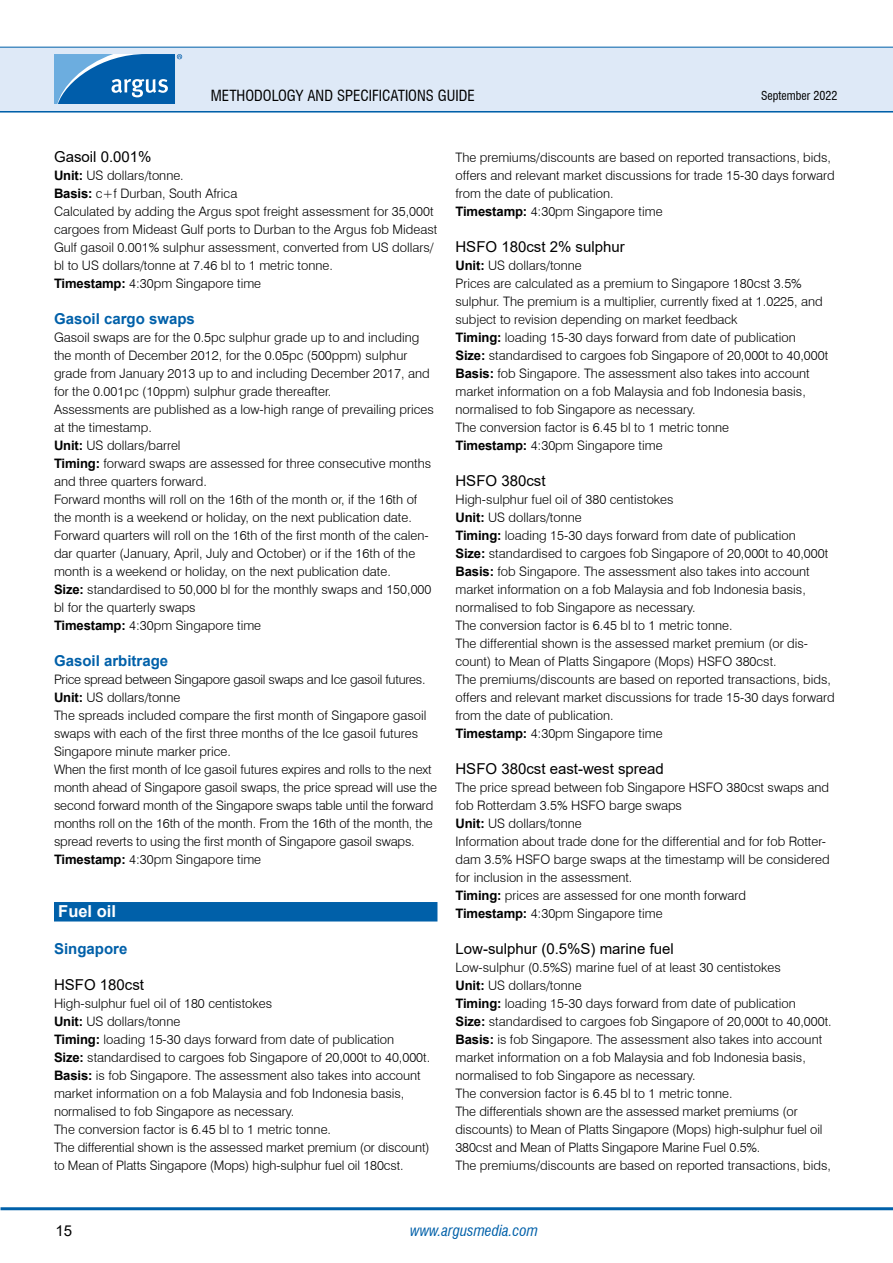
<style>
.page{position:relative;width:893px;height:1263px;background:#fff}
.page>*{position:absolute;margin:0;border:0;box-sizing:border-box;transform-origin:0 0}
.t1{font:700 16.5px "Arial";color:#fff}
.t2{font:15px "Arial";color:#000}
.t3{font:700 15px "Arial";color:#0060a9}
.t4{font:condensed 15px "Swiss 721 BT";color:#000}
.t5{font:italic condensed 15px "Swiss 721 BT";color:#0060a9}
.t6{font:300 13.05px/18px "Swiss 721 BT";color:#000}
.t7{font:condensed 12px "Swiss 721 BT";color:#000}
.s1{font-family:"Arial";font-weight:700}
</style>
<div class="page">
<hr style="left:0;top:110px;width:893px;height:3px;background:#0060a9">
<div style="left:0;top:47px;width:893px;height:64px;background:#dee9f7"></div>
<hr style="left:0;top:47px;width:893px;height:1px;background:#0060a9">
<hr style="left:1px;top:1207px;width:892px;height:3px;background:#0060a9">
<svg style="left:54px;top:54px;width:128px;height:50px;background:#3883c0"></svg>
<div style="left:54px;top:902px;width:383px;height:19px;background:#0060a9"></div>
<p class="t4" style="left:211px;top:86px;width:265px">METHODOLOGY AND SPECIFICATIONS GUIDE</p>
<p class="t7" style="left:761px;top:88px;width:78px">SEPTEMBER 2022</p>
<p class="t2" style="left:54px;top:146px;width:99px">Gasoil 0.001%</p>
<p class="t6" style="left:54px;top:166px;width:385px"><span class="s1">Unit:</span> US dollars/tonne.<br><span class="s1">Basis:</span> c+f Durban, South Africa<br>Calculated by adding the Argus spot freight assessment for 35,000t cargoes from Mideast Gulf ports to Durban to the Argus fob Mideast Gulf gasoil 0.001% sulphur assessment, converted from US dollars/ bl to US dollars/tonne at 7.46 bl to 1 metric tonne.<br><span class="s1">Timestamp:</span> 4:30pm Singapore time</p>
<p class="t3" style="left:54px;top:308px;width:142px">Gasoil cargo swaps</p>
<p class="t6" style="left:54px;top:328px;width:381px">Gasoil swaps are for the 0.5pc sulphur grade up to and including the month of December 2012, for the 0.05pc (500ppm) sulphur grade from January 2013 up to and including December 2017, and for the 0.001pc (10ppm) sulphur grade thereafter.<br>Assessments are published as a low-high range of prevailing prices at the timestamp.<br><span class="s1">Unit:</span> US dollars/barrel<br><span class="s1">Timing:</span> forward swaps are assessed for three consecutive months and three quarters forward.<br>Forward months will roll on the 16th of the month or, if the 16th of the month is a weekend or holiday, on the next publication date.<br>Forward quarters will roll on the 16th of the first month of the calen&shy;dar quarter (January, April, July and October) or if the 16th of the month is a weekend or holiday, on the next publication date.<br><span class="s1">Size:</span> standardised to 50,000 bl for the monthly swaps and 150,000 bl for the quarterly swaps<br><span class="s1">Timestamp:</span> 4:30pm Singapore time</p>
<p class="t3" style="left:54px;top:650px;width:116px">Gasoil arbitrage</p>
<p class="t6" style="left:54px;top:670px;width:384px">Price spread between Singapore gasoil swaps and Ice gasoil futures.<br><span class="s1">Unit:</span> US dollars/tonne<br>The spreads included compare the first month of Singapore gasoil swaps with each of the first three months of the Ice gasoil futures Singapore minute marker price.<br>When the first month of Ice gasoil futures expires and rolls to the next month ahead of Singapore gasoil swaps, the price spread will use the second forward month of the Singapore swaps table until the forward months roll on the 16th of the month. From the 16th of the month, the spread reverts to using the first month of Singapore gasoil swaps.<br><span class="s1">Timestamp:</span> 4:30pm Singapore time</p>
<p class="t1" style="left:58px;top:900px;width:59px">Fuel oil</p>
<p class="t3" style="left:54px;top:938px;width:75px">Singapore</p>
<p class="t2" style="left:54px;top:974px;width:92px">HSFO 180cst</p>
<p class="t6" style="left:54px;top:994px;width:378px">High-sulphur fuel oil of 180 centistokes<br><span class="s1">Unit:</span> US dollars/tonne<br><span class="s1">Timing:</span> loading 15-30 days forward from date of publication<br><span class="s1">Size:</span> standardised to cargoes fob Singapore of 20,000t to 40,000t.<br><span class="s1">Basis:</span> is fob Singapore. The assessment also takes into account market information on a fob Malaysia and fob Indonesia basis, normalised to fob Singapore as necessary.<br>The conversion factor is 6.45 bl to 1 metric tonne.<br>The differential shown is the assessed market premium (or discount) to Mean of Platts Singapore (Mops) high-sulphur fuel oil 180cst.</p>
<p class="t6" style="left:455px;top:148px;width:381px">The premiums/discounts are based on reported transactions, bids, offers and relevant market discussions for trade 15-30 days forward from the date of publication.<br><span class="s1">Timestamp:</span> 4:30pm Singapore time</p>
<p class="t2" style="left:455px;top:236px;width:171px">HSFO 180cst 2% sulphur</p>
<p class="t6" style="left:455px;top:256px;width:374px"><span class="s1">Unit:</span> US dollars/tonne<br>Prices are calculated as a premium to Singapore 180cst 3.5% sulphur. The premium is a multiplier, currently fixed at 1.0225, and subject to revision depending on market feedback<br><span class="s1">Timing:</span> loading 15-30 days forward from date of publication <span class="s1">Size:</span> standardised to cargoes fob Singapore of 20,000t to 40,000t <span class="s1">Basis:</span> fob Singapore. The assessment also takes into account market information on a fob Malaysia and fob Indonesia basis, normalised to fob Singapore as necessary.<br>The conversion factor is 6.45 bl to 1 metric tonne<br><span class="s1">Timestamp:</span> 4:30pm Singapore time</p>
<p class="t2" style="left:455px;top:470px;width:92px">HSFO 380cst</p>
<p class="t6" style="left:455px;top:490px;width:381px">High-sulphur fuel oil of 380 centistokes<br><span class="s1">Unit:</span> US dollars/tonne<br><span class="s1">Timing:</span> loading 15-30 days forward from date of publication<br><span class="s1">Size:</span> standardised to cargoes fob Singapore of 20,000t to 40,000t <span class="s1">Basis:</span> fob Singapore. The assessment also takes into account market information on a fob Malaysia and fob Indonesia basis, normalised to fob Singapore as necessary.<br>The conversion factor is 6.45 bl to 1 metric tonne.<br>The differential shown is the assessed market premium (or dis&shy;count) to Mean of Platts Singapore (Mops) HSFO 380cst.<br>The premiums/discounts are based on reported transactions, bids, offers and relevant market discussions for trade 15-30 days forward from the date of publication.<br><span class="s1">Timestamp:</span> 4:30pm Singapore time</p>
<p class="t2" style="left:455px;top:758px;width:210px">HSFO 380cst east-west spread</p>
<p class="t6" style="left:455px;top:778px;width:376px">The price spread between fob Singapore HSFO 380cst swaps and fob Rotterdam 3.5% HSFO barge swaps<br><span class="s1">Unit:</span> US dollars/tonne<br>Information about trade done for the differential and for fob Rotter&shy;dam 3.5% HSFO barge swaps at the timestamp will be considered for inclusion in the assessment.<br><span class="s1">Timing:</span> prices are assessed for one month forward<br><span class="s1">Timestamp:</span> 4:30pm Singapore time</p>
<p class="t2" style="left:455px;top:938px;width:220px">Low-sulphur (0.5%S) marine fuel</p>
<p class="t6" style="left:455px;top:958px;width:378px">Low-sulphur (0.5%S) marine fuel of at least 30 centistokes<br><span class="s1">Unit:</span> US dollars/tonne<br><span class="s1">Timing:</span> loading 15-30 days forward from date of publication<br><span class="s1">Size:</span> standardised to cargoes fob Singapore of 20,000t to 40,000t.<br><span class="s1">Basis:</span> is fob Singapore. The assessment also takes into account market information on a fob Malaysia and fob Indonesia basis, normalised to fob Singapore as necessary.<br>The conversion factor is 6.45 bl to 1 metric tonne.<br>The differentials shown are the assessed market premiums (or discounts) to Mean of Platts Singapore (Mops) high-sulphur fuel oil 380cst and Mean of Platts Singapore Marine Fuel 0.5%.<br>The premiums/discounts are based on reported transactions, bids,</p>
<p class="t2" style="left:55px;top:1220px;width:18px">15</p>
<p class="t5" style="left:410px;top:1221px;width:129px">www.argusmedia.com</p>
</div>
